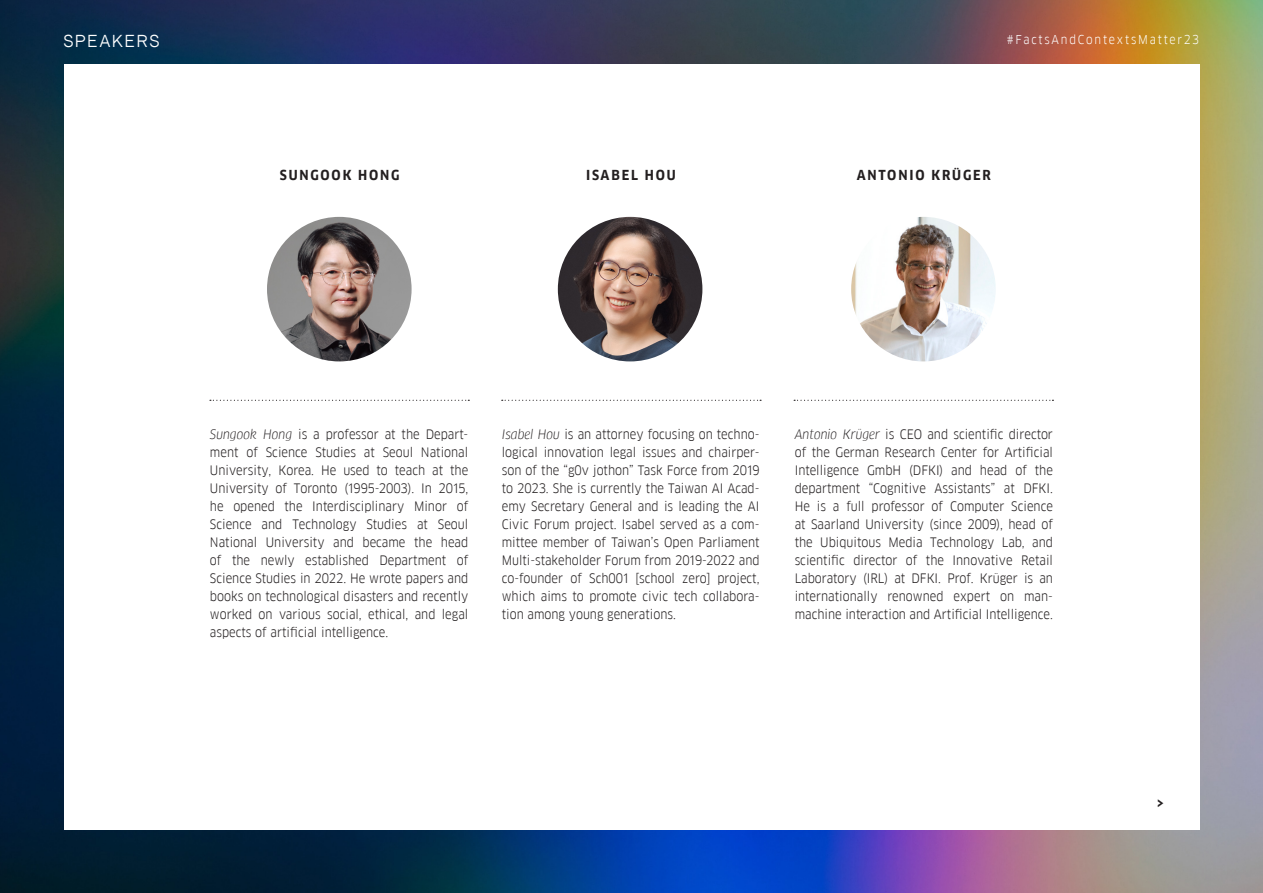
<style>
.page{position:relative;width:1263px;height:893px;background:#fff}
.page>*{position:absolute;margin:0;border:0;box-sizing:border-box;transform-origin:0 0}
.t1{font:700 18px "Goethe FF Clan";color:#231f20}
.t2{font:15px "Neutral Face";letter-spacing:.15em;color:#fff}
.t3{font:700 13.5px "Goethe FF Clan";letter-spacing:.135em;color:#231f20}
.t4{font:12.75px/18px "Goethe FF Clan";color:#231f20;text-align:justify}
.t5{font:12px "Goethe FF Clan";letter-spacing:.15em;color:#fff}
.s1{font-style:italic}
</style>
<div class="page">
<img style="left:0;top:0;width:1263px;height:893px">
<div style="left:64px;top:64px;width:1135px;height:765px;background:#fff"></div>
<img style="left:558px;top:217px;width:144px;height:144px;border-radius:72px">
<img style="left:267px;top:217px;width:145px;height:144px;border-radius:72px">
<svg style="left:210px;top:400px;width:259px;height:1px"></svg>
<svg style="left:502px;top:400px;width:259px;height:1px"></svg>
<svg style="left:794px;top:400px;width:259px;height:1px"></svg>
<img style="left:851px;top:217px;width:145px;height:144px;border-radius:72px">
<p class="t2" style="left:64px;top:32px;width:97px">SPEAKERS</p>
<p class="t3" style="left:280px;top:167px;width:121px">SUNGOOK HONG</p>
<p class="t3" style="left:586px;top:167px;width:91px">ISABEL HOU</p>
<p class="t5" style="left:1007px;top:33px;width:194px">#FactsAndContextsMatter23</p>
<p class="t3" style="left:857px;top:167px;width:136px">ANTONIO KRÜGER</p>
<p class="t4" style="left:210px;top:425px;width:260px"><span class="s1">Sungook Hong</span> is a professor at the Depart&shy;ment of Science Studies at Seoul National University, Korea. He used to teach at the University of Toronto (1995-2003). In 2015, he opened the Interdisciplinary Minor of Science and Technology Studies at Seoul National University and became the head of the newly established Department of Science Studies in 2022. He wrote papers and books on technological disasters and recently worked on various social, ethical, and legal aspects of artificial intelligence.</p>
<p class="t4" style="left:502px;top:425px;width:259px"><span class="s1">Isabel Hou</span> is an attorney focusing on techno&shy;logical innovation legal issues and chairper&shy;son of the “g0v jothon” Task Force from 2019 to 2023. She is currently the Taiwan AI Acad&shy;emy Secretary General and is leading the AI Civic Forum project. Isabel served as a com&shy;mittee member of Taiwan’s Open Parliament Multi-stakeholder Forum from 2019-2022 and co-founder of Sch001 [school zero] project, which aims to promote civic tech collabora&shy;tion among young generations.</p>
<p class="t4" style="left:795px;top:425px;width:260px"><span class="s1">Antonio Krüger</span> is CEO and scientific director of the German Research Center for Artificial Intelligence GmbH (DFKI) and head of the department “Cognitive Assistants” at DFKI.<br>He is a full professor of Computer Science at Saarland University (since 2009), head of the Ubiquitous Media Technology Lab, and scientific director of the Innovative Retail Laboratory (IRL) at DFKI. Prof. Krüger is an internationally renowned expert on man&shy;machine interaction and Artificial Intelligence.</p>
<h1 class="t1" style="left:1157px;top:793px;width:8px">›</h1>
</div>
